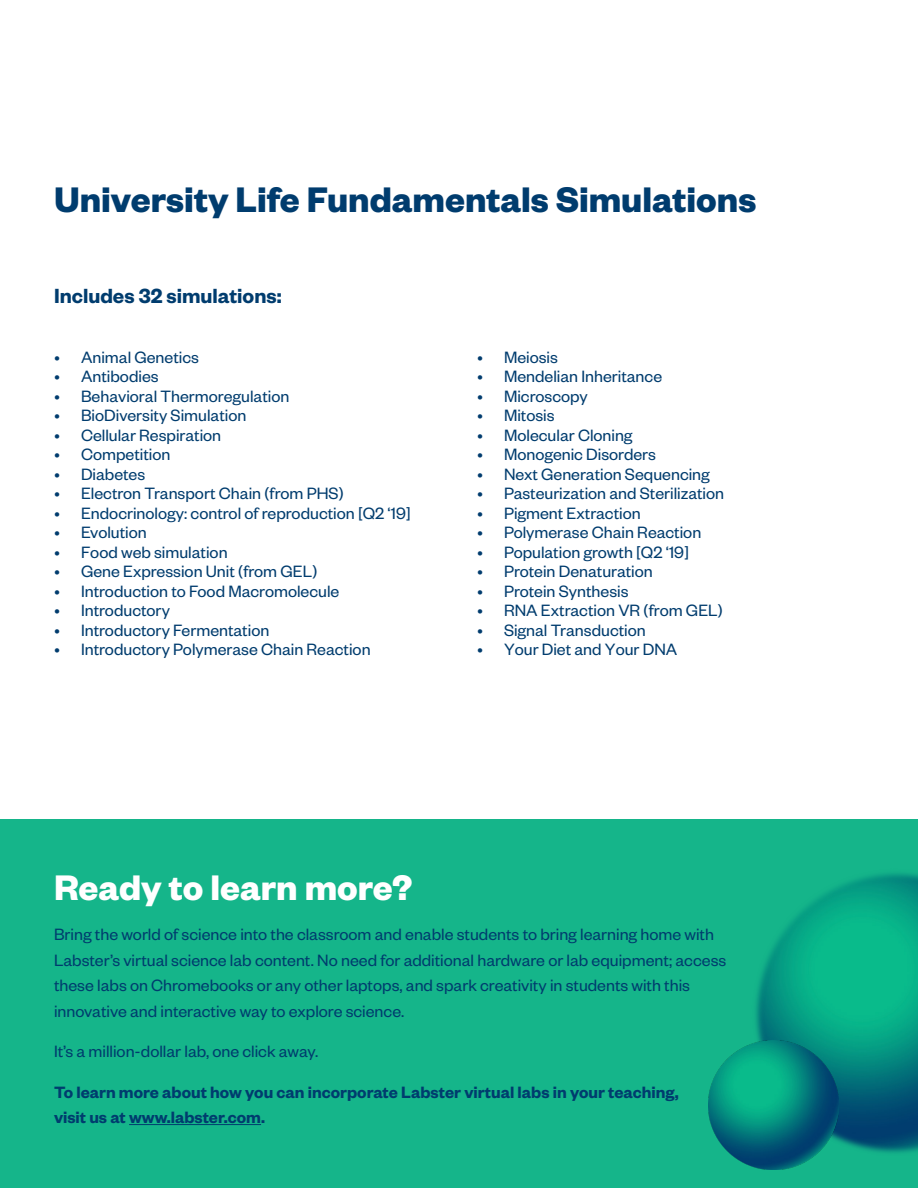
<style>
.page{position:relative;width:918px;height:1188px;background:#fff}
.page>*{position:absolute;margin:0;border:0;box-sizing:border-box;transform-origin:0 0}
.Dark_title{font:700 39px "Founders Grotesk";color:#003c6e}
.White_title{font:700 39px "Founders Grotesk";color:#fff}
.t1{font:600 22.5px "Founders Grotesk";color:#003c6e}
.t2{font:18px/25.5px "Founders Grotesk";color:#003c6e}
.t3{font:600 18px/25.5px "Founders Grotesk";color:#003c6e}
</style>
<div class="page">
<div style="left:0;top:819px;width:918px;height:369px;background:#15b58a"></div>
<img style="left:709px;top:1040px;width:129px;height:130px">
<hr style="left:129px;top:1124px;width:132px;height:1px;background:#003c6e">
<p class="Dark_title" style="left:54px;top:174px;width:704px">University Life Fundamentals Simulations</p>
<p class="t1" style="left:54px;top:281px;width:229px">Includes 32 simulations:</p>
<p class="t2" style="left:54px;top:343px;width:147px">• Animal Genetics</p>
<p class="t2" style="left:54px;top:363px;width:106px">• Antibodies</p>
<p class="t2" style="left:54px;top:382px;width:237px">• Behavioral Thermoregulation</p>
<p class="t2" style="left:54px;top:402px;width:194px">• BioDiversity Simulation</p>
<p class="t2" style="left:54px;top:421px;width:169px">• Cellular Respiration</p>
<p class="t2" style="left:54px;top:441px;width:118px">• Competition</p>
<p class="t2" style="left:54px;top:460px;width:93px">• Diabetes</p>
<p class="t2" style="left:54px;top:480px;width:291px">• Electron Transport Chain (from PHS)</p>
<p class="t2" style="left:54px;top:499px;width:358px">• Endocrinology: control of reproduction [Q2 ‘19]</p>
<p class="t2" style="left:54px;top:519px;width:94px">• Evolution</p>
<p class="t2" style="left:54px;top:538px;width:175px">• Food web simulation</p>
<p class="t2" style="left:54px;top:558px;width:265px">• Gene Expression Unit (from GEL)</p>
<p class="t2" style="left:54px;top:577px;width:287px">• Introduction to Food Macromolecule</p>
<p class="t2" style="left:54px;top:597px;width:118px">• Introductory</p>
<p class="t2" style="left:54px;top:616px;width:217px">• Introductory Fermentation</p>
<p class="t2" style="left:54px;top:636px;width:318px">• Introductory Polymerase Chain Reaction</p>
<p class="t2" style="left:477px;top:343px;width:82px">• Meiosis</p>
<p class="t2" style="left:477px;top:363px;width:187px">• Mendelian Inheritance</p>
<p class="t2" style="left:477px;top:382px;width:112px">• Microscopy</p>
<p class="t2" style="left:477px;top:402px;width:79px">• Mitosis</p>
<p class="t2" style="left:477px;top:421px;width:157px">• Molecular Cloning</p>
<p class="t2" style="left:477px;top:441px;width:180px">• Monogenic Disorders</p>
<p class="t2" style="left:477px;top:460px;width:234px">• Next Generation Sequencing</p>
<p class="t2" style="left:477px;top:480px;width:249px">• Pasteurization and Sterilization</p>
<p class="t2" style="left:477px;top:499px;width:165px">• Pigment Extraction</p>
<p class="t2" style="left:477px;top:519px;width:226px">• Polymerase Chain Reaction</p>
<p class="t2" style="left:477px;top:538px;width:214px">• Population growth [Q2 ‘19]</p>
<p class="t2" style="left:477px;top:558px;width:177px">• Protein Denaturation</p>
<p class="t2" style="left:477px;top:577px;width:153px">• Protein Synthesis</p>
<p class="t2" style="left:477px;top:597px;width:247px">• RNA Extraction VR (from GEL)</p>
<p class="t2" style="left:477px;top:616px;width:170px">• Signal Transduction</p>
<p class="t2" style="left:477px;top:636px;width:202px">• Your Diet and Your DNA</p>
<p class="White_title" style="left:54px;top:862px;width:360px">Ready to learn more?</p>
<p class="t2" style="left:54px;top:921px;width:674px">Bring the world of science into the classroom and enable students to bring learning home with Labster’s virtual science lab content. No need for additional hardware or lab equipment; access these labs on Chromebooks or any other laptops, and spark creativity in students with this innovative and interactive way to explore science.</p>
<p class="t2" style="left:54px;top:1038px;width:266px">It’s a million-dollar lab, one click away.</p>
<p class="t3" style="left:54px;top:1078px;width:626px">To learn more about how you can incorporate Labster virtual labs in your teaching, visit us at www.labster.com.</p>
</div>
